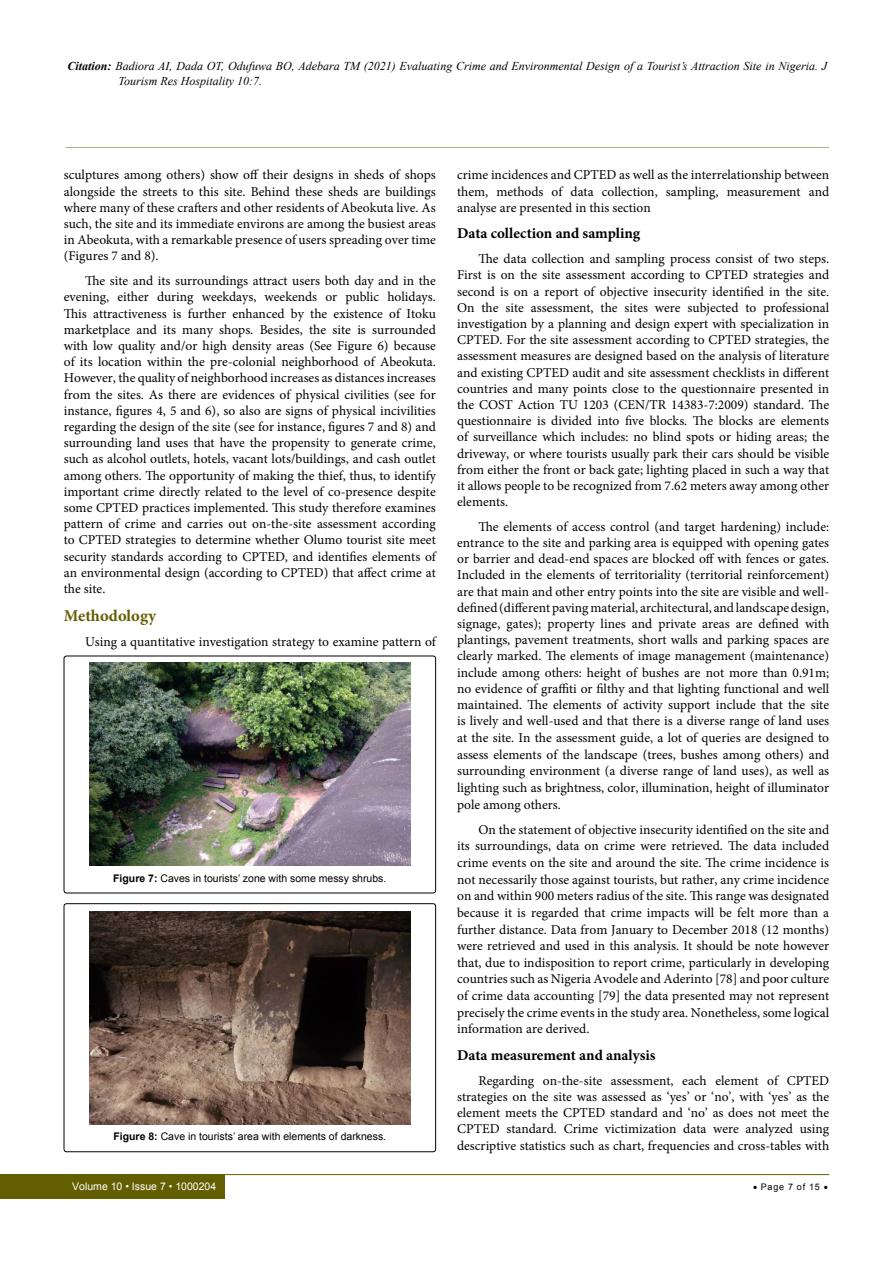
<style>
.page{position:relative;width:893px;height:1263px;background:#fff}
.page>*{position:absolute;margin:0;border:0;box-sizing:border-box;transform-origin:0 0}
.t1{font:700 16.5px "Minion Pro";letter-spacing:.005em;color:#635e00}
.t2{font:700 15px "Minion Pro";color:#000}
.t3{font:13.5px/16.2px "Minion Pro";color:#000;text-align:justify}
.t4{font:italic 12px/15px "Times New Roman";color:#000}
.t5{font:10.5px "Arial";color:#000}
.t6{font:10.5px "Arial";color:#fff}
.t7{font:9px "Arial";letter-spacing:.08em;color:#000}
.s1{font-weight:700}
</style>
<div class="page">
<div style="left:0;top:1174px;width:225px;height:25px;background:#635e00"></div>
<hr style="left:221px;top:1174px;width:608px;height:1px;background:#635e00">
<hr style="left:65px;top:147px;width:764px;height:1px;background:#635e00">
<div style="left:64px;top:656px;width:372px;height:237px;border:1px solid #000;border-radius:3px"></div>
<img style="left:90px;top:663px;width:320px;height:203px">
<div style="left:64px;top:903px;width:372px;height:249px;border:1px solid #000;border-radius:3px"></div>
<img style="left:90px;top:911px;width:320px;height:213px">
<p class="t4" style="left:119px;top:59px;width:710px;text-indent:-51px"><span class="s1">Citation:</span> Badiora AI, Dada OT, Odufuwa BO, Adebara TM (2021) Evaluating Crime and Environmental Design of a Tourist’s Attraction Site in Nigeria. J<br>Tourism Res Hospitality 10:7.</p>
<p class="t3" style="left:64px;top:167px;width:374px">sculptures among others) show off their designs in sheds of shops alongside the streets to this site. Behind these sheds are buildings where many of these crafters and other residents of Abeokuta live. As such, the site and its immediate environs are among the busiest areas in Abeokuta, with a remarkable presence of users spreading over time (Figures 7 and 8).</p>
<p class="t3" style="left:64px;top:273px;width:374px;text-indent:21px">The site and its surroundings attract users both day and in the evening, either during weekdays, weekends or public holidays.<br>This attractiveness is further enhanced by the existence of Itoku marketplace and its many shops. Besides, the site is surrounded with low quality and/or high density areas (See Figure 6) because of its location within the pre-colonial neighborhood of Abeokuta.<br>However, the quality of neighborhood increases as distances increases from the sites. As there are evidences of physical civilities (see for instance, figures 4, 5 and 6), so also are signs of physical incivilities regarding the design of the site (see for instance, figures 7 and 8) and surrounding land uses that have the propensity to generate crime, such as alcohol outlets, hotels, vacant lots/buildings, and cash outlet among others. The opportunity of making the thief, thus, to identify important crime directly related to the level of co-presence despite some CPTED practices implemented. This study therefore examines pattern of crime and carries out on-the-site assessment according to CPTED strategies to determine whether Olumo tourist site meet security standards according to CPTED, and identifies elements of an environmental design (according to CPTED) that affect crime at the site.</p>
<p class="t1" style="left:64px;top:604px;width:94px">Methodology</p>
<p class="t3" style="left:85px;top:634px;width:352px">Using a quantitative investigation strategy to examine pattern of</p>
<p class="t5" style="left:113px;top:871px;width:275px"><span class="s1">Figure 7:</span> Caves in tourists’ zone with some messy shrubs.</p>
<p class="t5" style="left:113px;top:1129px;width:274px"><span class="s1">Figure 8:</span> Cave in tourists’ area with elements of darkness.</p>
<p class="t3" style="left:457px;top:167px;width:374px">crime incidences and CPTED as well as the interrelationship between them, methods of data collection, sampling, measurement and analyse are presented in this section</p>
<p class="t2" style="left:457px;top:223px;width:185px">Data collection and sampling</p>
<p class="t3" style="left:457px;top:251px;width:374px;text-indent:21px">The data collection and sampling process consist of two steps.<br>First is on the site assessment according to CPTED strategies and second is on a report of objective insecurity identified in the site.<br>On the site assessment, the sites were subjected to professional investigation by a planning and design expert with specialization in CPTED. For the site assessment according to CPTED strategies, the assessment measures are designed based on the analysis of literature and existing CPTED audit and site assessment checklists in different countries and many points close to the questionnaire presented in the COST Action TU 1203 (CEN/TR 14383-7:2009) standard. The questionnaire is divided into five blocks. The blocks are elements of surveillance which includes: no blind spots or hiding areas; the driveway, or where tourists usually park their cars should be visible from either the front or back gate; lighting placed in such a way that it allows people to be recognized from 7.62 meters away among other elements.</p>
<p class="t3" style="left:457px;top:518px;width:374px;text-indent:21px">The elements of access control (and target hardening) include: entrance to the site and parking area is equipped with opening gates or barrier and dead-end spaces are blocked off with fences or gates.<br>Included in the elements of territoriality (territorial reinforcement) are that main and other entry points into the site are visible and well&shy;defined (different paving material, architectural, and landscape design, signage, gates); property lines and private areas are defined with plantings, pavement treatments, short walls and parking spaces are clearly marked. The elements of image management (maintenance) include among others: height of bushes are not more than 0.91m; no evidence of graffiti or filthy and that lighting functional and well maintained. The elements of activity support include that the site is lively and well-used and that there is a diverse range of land uses at the site. In the assessment guide, a lot of queries are designed to assess elements of the landscape (trees, bushes among others) and surrounding environment (a diverse range of land uses), as well as lighting such as brightness, color, illumination, height of illuminator pole among others.</p>
<p class="t3" style="left:457px;top:821px;width:374px;line-height:16.6px;text-indent:21px">On the statement of objective insecurity identified on the site and its surroundings, data on crime were retrieved. The data included crime events on the site and around the site. The crime incidence is not necessarily those against tourists, but rather, any crime incidence on and within 900 meters radius of the site. This range was designated because it is regarded that crime impacts will be felt more than a further distance. Data from January to December 2018 (12 months) were retrieved and used in this analysis. It should be note however that, due to indisposition to report crime, particularly in developing countries such as Nigeria Avodele and Aderinto [78] and poor culture of crime data accounting [79] the data presented may not represent precisely the crime events in the study area. Nonetheless, some logical information are derived.</p>
<p class="t2" style="left:457px;top:1045px;width:200px">Data measurement and analysis</p>
<p class="t3" style="left:457px;top:1072px;width:374px;text-indent:21px">Regarding on-the-site assessment, each element of CPTED strategies on the site was assessed as ‘yes’ or ‘no’, with ‘yes’ as the element meets the CPTED standard and ‘no’ as does not meet the CPTED standard. Crime victimization data were analyzed using descriptive statistics such as chart, frequencies and cross-tables with</p>
<p class="t6" style="left:72px;top:1180px;width:145px">Volume 10 • Issue 7 • 1000204</p>
<p class="t7" style="left:753px;top:1181px;width:76px">• Page 7 of 15 •</p>
</div>
